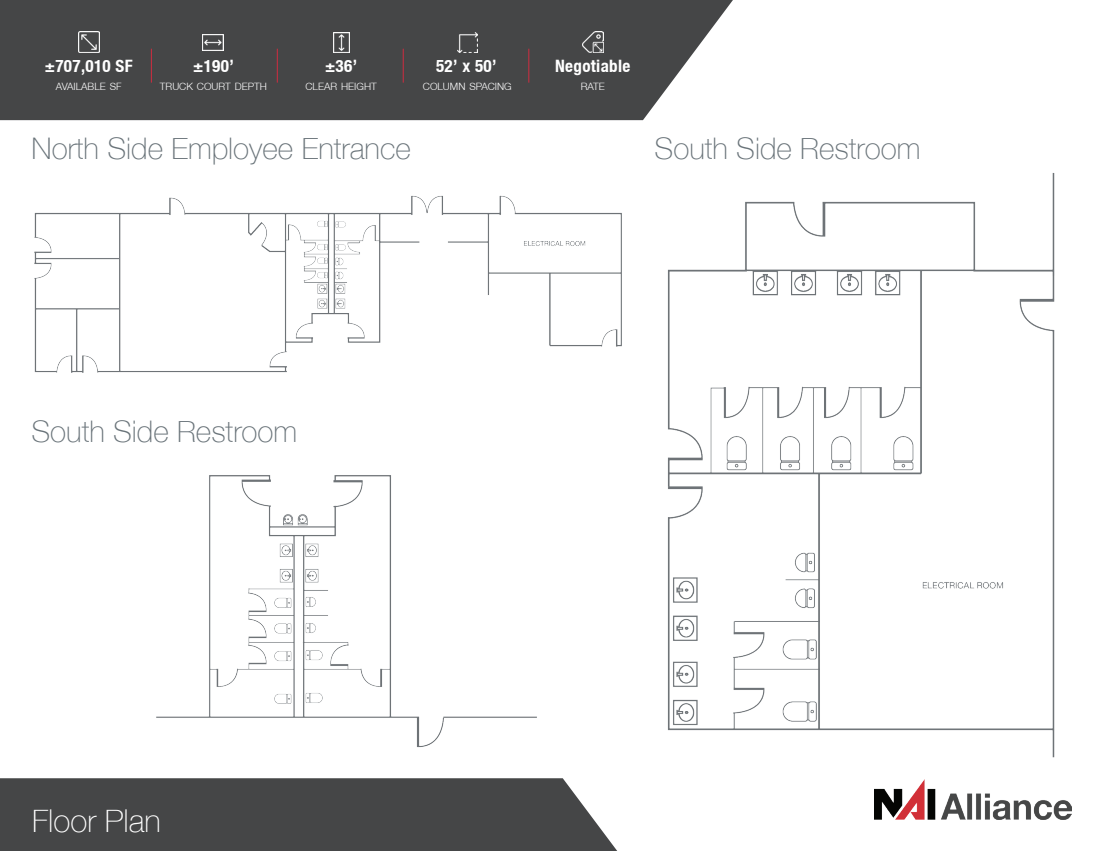
<style>
.page{position:relative;width:1103px;height:851px;background:#fff}
.page>*{position:absolute;margin:0;border:0;box-sizing:border-box;transform-origin:0 0}
.t1{font:100 31.5px "Helvetica Neue LT";color:#fff}
.t2{font:100 29.75px "Helvetica Neue LT";color:#697379}
.t3{font:700 condensed 17.15px "Helvetica Neue LT";letter-spacing:.02em;color:#fff}
.t4{font:300 10.15px "Helvetica Neue LT";color:#fff}
</style>
<div class="page">
<div style="left:0;top:778px;width:617px;height:72px;background:#454647"></div>
<img style="left:874px;top:779px;width:197px;height:40px">
<div style="left:0;top:0;width:733px;height:120px;background:#454647"></div>
<hr style="left:151px;top:49px;width:1px;height:34px;background:#d02c40">
<hr style="left:277px;top:49px;width:1px;height:34px;background:#d02c40">
<hr style="left:528px;top:49px;width:1px;height:34px;background:#d02c40">
<hr style="left:403px;top:49px;width:1px;height:34px;background:#d02c40">
<img style="left:457px;top:33px;width:20px;height:19px">
<img style="left:333px;top:32px;width:16px;height:21px">
<img style="left:203px;top:34px;width:20px;height:16px">
<img style="left:78px;top:32px;width:21px;height:20px">
<img style="left:582px;top:32px;width:21px;height:20px">
<img style="left:34px;top:195px;width:588px;height:178px">
<img style="left:156px;top:475px;width:381px;height:273px">
<img style="left:667px;top:173px;width:388px;height:584px">
<p class="t3" style="left:45px;top:56px;width:89px">±707,010 SF</p>
<p class="t4" style="left:56px;top:80px;width:67px">AVAILABLE SF</p>
<p class="t3" style="left:193px;top:56px;width:42px">±190’</p>
<p class="t4" style="left:160px;top:80px;width:108px">TRUCK COURT DEPTH</p>
<p class="t3" style="left:325px;top:56px;width:34px">±36’</p>
<p class="t4" style="left:305px;top:80px;width:73px">CLEAR HEIGHT</p>
<p class="t3" style="left:436px;top:56px;width:62px">52’ x 50’</p>
<p class="t4" style="left:423px;top:80px;width:90px">COLUMN SPACING</p>
<p class="t3" style="left:555px;top:56px;width:77px">Negotiable</p>
<p class="t4" style="left:581px;top:80px;width:26px">RATE</p>
<p class="t2" style="left:32px;top:131px;width:381px">North Side Employee Entrance</p>
<p class="t2" style="left:654px;top:131px;width:267px">South Side Restroom</p>
<p class="t2" style="left:32px;top:414px;width:267px">South Side Restroom</p>
<p class="t1" style="left:32px;top:802px;width:130px">Floor Plan</p>
</div>
